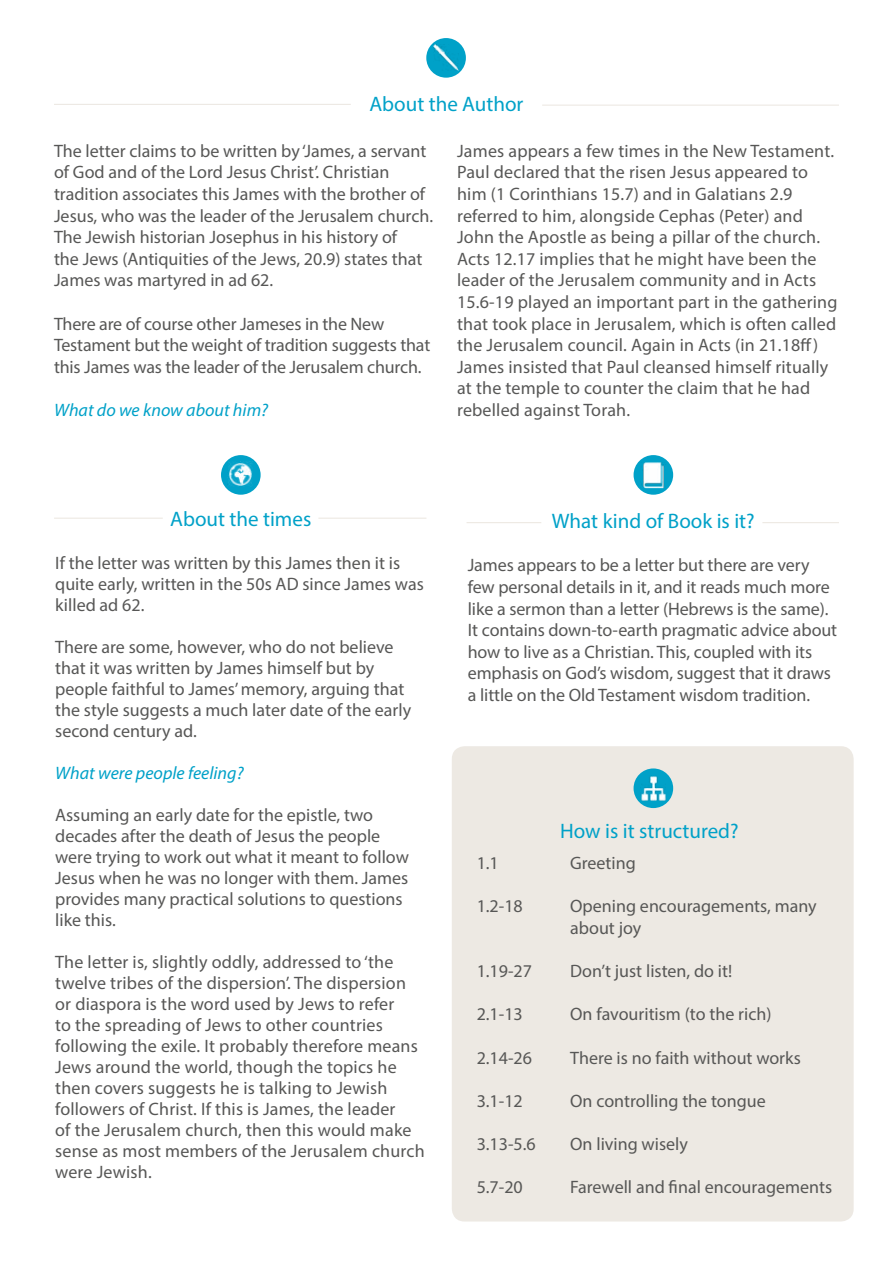
<style>
.page{position:relative;width:893px;height:1263px;background:#fff}
.page>*{position:absolute;margin:0;border:0;box-sizing:border-box;transform-origin:0 0}
.t1{font:21px "Myriad Pro";color:#00a1c8}
.t2{font:18px/21.6px "Myriad Pro";color:#575756}
.t3{font:italic 18px "Myriad Pro";color:#00a1c8}
</style>
<div class="page">
<div style="left:452px;top:746px;width:402px;height:475px;background:#ede9e3;border-radius:13px"></div>
<div style="left:634px;top:768px;width:39px;height:40px;background:#00a1c8;border-radius:50%"></div>
<img style="left:641px;top:776px;width:25px;height:25px">
<div style="left:221px;top:455px;width:40px;height:40px;background:#00a1c8;border-radius:50%"></div>
<hr style="left:318px;top:518px;width:108px;height:1px;background:#ede9e3">
<hr style="left:54px;top:518px;width:109px;height:1px;background:#ede9e3">
<img style="left:228px;top:462px;width:24px;height:25px">
<div style="left:634px;top:455px;width:39px;height:40px;background:#00a1c8;border-radius:50%"></div>
<hr style="left:762px;top:522px;width:77px;height:1px;background:#ede9e3">
<hr style="left:467px;top:522px;width:74px;height:1px;background:#ede9e3">
<img style="left:641px;top:462px;width:23px;height:26px">
<div style="left:426px;top:38px;width:40px;height:40px;background:#00a1c8;border-radius:50%"></div>
<hr style="left:54px;top:104px;width:297px;height:1px;background:#ede9e3">
<hr style="left:542px;top:105px;width:297px;height:1px;background:#ede9e3">
<img style="left:433px;top:45px;width:26px;height:25px">
<p class="t1" style="left:369px;top:91px;width:155px">About the Author</p>
<p class="t2" style="left:54px;top:140px;width:381px">The letter claims to be written by ‘James, a servant of God and of the Lord Jesus Christ’. Christian tradition associates this James with the brother of Jesus, who was the leader of the Jerusalem church.<br>The Jewish historian Josephus in his history of<br>the Jews (Antiquities of the Jews, 20.9) states that James was martyred in ad 62.</p>
<p class="t2" style="left:54px;top:313px;width:378px">There are of course other Jameses in the New<br>Testament but the weight of tradition suggests that this James was the leader of the Jerusalem church.</p>
<p class="t3" style="left:54px;top:399px;width:216px">What do we know about him?</p>
<p class="t2" style="left:457px;top:140px;width:382px">James appears a few times in the New Testament.<br>Paul declared that the risen Jesus appeared to him (1 Corinthians 15.7) and in Galatians 2.9 referred to him, alongside Cephas (Peter) and John the Apostle as being a pillar of the church.<br>Acts 12.17 implies that he might have been the leader of the Jerusalem community and in Acts 15.6-19 played an important part in the gathering that took place in Jerusalem, which is often called the Jerusalem council. Again in Acts (in 21.18ff)<br>James insisted that Paul cleansed himself ritually at the temple to counter the claim that he had rebelled against Torah.</p>
<p class="t1" style="left:170px;top:506px;width:143px">About the times</p>
<p class="t2" style="left:55px;top:552px;width:370px;line-height:21px">If the letter was written by this James then it is quite early, written in the 50s AD since James was killed ad 62.</p>
<p class="t2" style="left:55px;top:636px;width:358px;line-height:21px">There are some, however, who do not believe that it was written by James himself but by people faithful to James’ memory, arguing that the style suggests a much later date of the early second century ad.</p>
<p class="t3" style="left:55px;top:762px;width:190px">What were people feeling?</p>
<p class="t2" style="left:55px;top:804px;width:355px;line-height:21px">Assuming an early date for the epistle, two decades after the death of Jesus the people were trying to work out what it meant to follow Jesus when he was no longer with them. James provides many practical solutions to questions like this.</p>
<p class="t2" style="left:55px;top:951px;width:371px;line-height:21px">The letter is, slightly oddly, addressed to ‘the twelve tribes of the dispersion’. The dispersion or diaspora is the word used by Jews to refer<br>to the spreading of Jews to other countries following the exile. It probably therefore means Jews around the world, though the topics he then covers suggests he is talking to Jewish followers of Christ. If this is James, the leader<br>of the Jerusalem church, then this would make sense as most members of the Jerusalem church were Jewish.</p>
<p class="t1" style="left:552px;top:508px;width:204px">What kind of Book is it?</p>
<p class="t2" style="left:468px;top:554px;width:371px">James appears to be a letter but there are very few personal details in it, and it reads much more like a sermon than a letter (Hebrews is the same).<br>It contains down-to-earth pragmatic advice about how to live as a Christian. This, coupled with its emphasis on God’s wisdom, suggest that it draws a little on the Old Testament wisdom tradition.</p>
<p class="t1" style="left:560px;top:818px;width:180px">How is it structured?</p>
<p class="t2" style="left:477px;top:852px;width:24px">1.1</p>
<p class="t2" style="left:570px;top:852px;width:67px">Greeting</p>
<p class="t2" style="left:477px;top:895px;width:48px">1.2-18</p>
<p class="t2" style="left:570px;top:895px;width:248px">Opening encouragements, many about joy</p>
<p class="t2" style="left:477px;top:960px;width:57px">1.19-27</p>
<p class="t2" style="left:570px;top:960px;width:163px">Don’t just listen, do it!</p>
<p class="t2" style="left:477px;top:1003px;width:48px">2.1-13</p>
<p class="t2" style="left:570px;top:1003px;width:203px">On favouritism (to the rich)</p>
<p class="t2" style="left:477px;top:1046px;width:57px">2.14-26</p>
<p class="t2" style="left:570px;top:1046px;width:232px">There is no faith without works</p>
<p class="t2" style="left:477px;top:1090px;width:48px">3.1-12</p>
<p class="t2" style="left:570px;top:1090px;width:197px">On controlling the tongue</p>
<p class="t2" style="left:477px;top:1133px;width:61px">3.13-5.6</p>
<p class="t2" style="left:570px;top:1133px;width:119px">On living wisely</p>
<p class="t2" style="left:477px;top:1176px;width:48px">5.7-20</p>
<p class="t2" style="left:570px;top:1176px;width:263px">Farewell and final encouragements</p>
</div>
